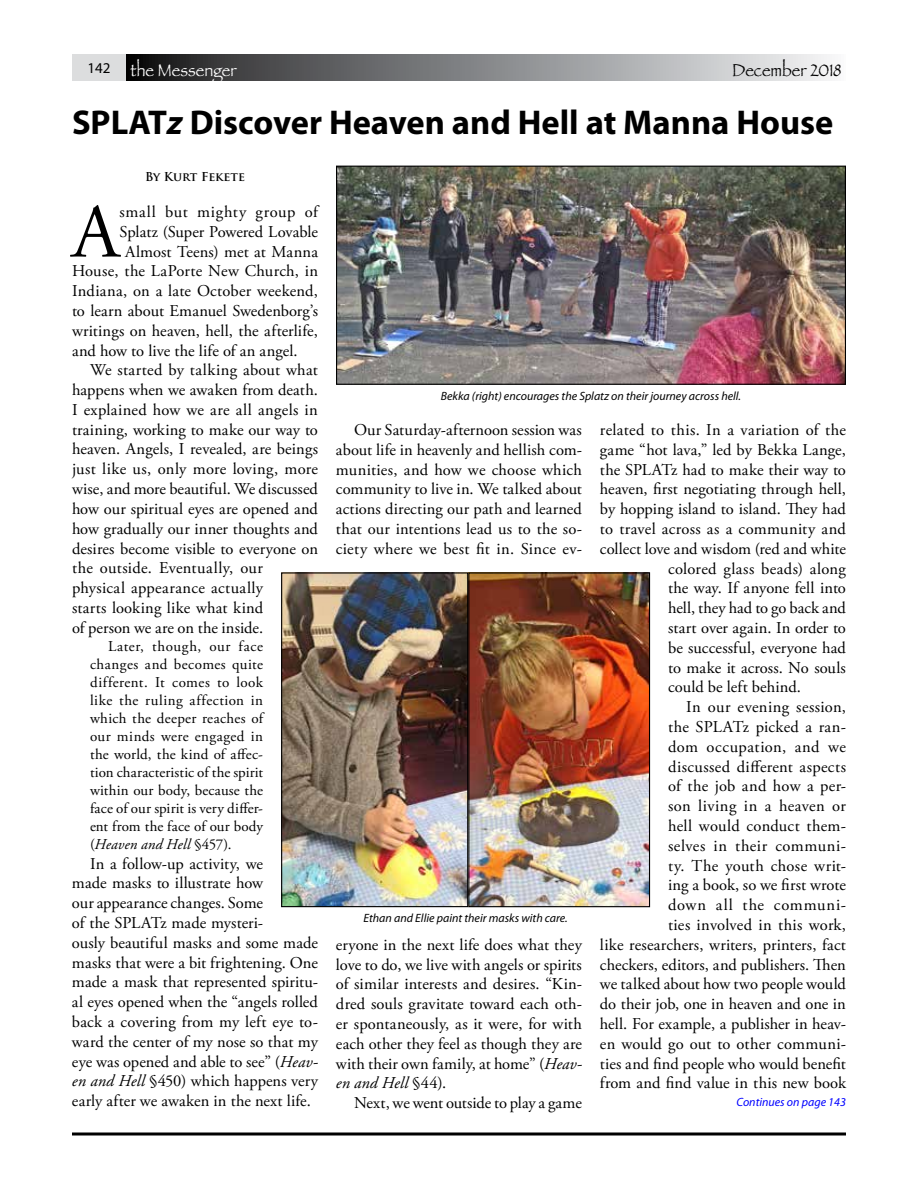
<style>
.page{position:relative;width:918px;height:1188px;background:#fff}
.page>*{position:absolute;margin:0;border:0;box-sizing:border-box;transform-origin:0 0}
.t1{font:76.2px "Adobe Garamond Pro";color:#000}
.t2{font:700 34.5px "Myriad Pro";color:#000}
.t3{font:18px "Papyrus";color:#fff;scale:.9 1}
.t4{font:18px "Papyrus";color:#000;scale:.9 1}
.t5{font:16.5px/19.8px "Adobe Garamond Pro";letter-spacing:.005em;color:#000;text-align:justify}
.t6{font:16.5px "Adobe Garamond Pro";letter-spacing:.025em;color:#000}
.t7{font:16.5px "Adobe Garamond Pro";letter-spacing:.035em;color:#000}
.t8{font:16.5px "Adobe Garamond Pro";letter-spacing:.05em;color:#000}
.t9{font:15px/18px "Adobe Garamond Pro";letter-spacing:.01em;color:#000;text-align:justify}
.t10{font:italic 12px "Myriad Pro";color:#000}
.t11{font:italic 12px "Myriad Pro";color:#00f}
.t12{font:700 12px "Trajan Pro";color:#000}
.s1{font-style:italic}
</style>
<div class="page">
<svg style="left:126px;top:54px;width:704px;height:27px;background:#838587"></svg>
<div style="left:72px;top:54px;width:54px;height:27px;background:#dcddde"></div>
<svg style="left:72px;top:1132px;width:774px;height:4px;background:#3f3f3f"></svg>
<img style="left:338px;top:168px;width:506px;height:215px">
<div style="left:336px;top:166px;width:510px;height:219px;border:1px solid #000"></div>
<img style="left:283px;top:574px;width:365px;height:331px">
<div style="left:281px;top:572px;width:187px;height:335px;border:1px solid #000"></div>
<div style="left:468px;top:572px;width:182px;height:335px;border:1px solid #000"></div>
<p class="t3" style="left:87px;top:59px;width:167px"><sup>142</sup> the Messenger</p>
<p class="t4" style="left:732px;top:59px;width:123px">December 2018</p>
<h2 class="t2" style="left:72px;top:100px;width:763px">SPLAT<span class="s1">z</span> Discover Heaven and Hell at Manna House</h2>
<p class="t12" style="left:145px;top:169px;width:101px">By Kurt Fekete</p>
<h1 class="t1" style="left:72px;top:187px;width:49px">A</h1>
<p class="t7" style="left:119px;top:202px;width:200px">small but mighty group of</p>
<p class="t5" style="left:119px;top:222px;width:200px">Splatz (Super Powered Lovable</p>
<p class="t5" style="left:125px;top:242px;width:195px">Almost Teens) met at Manna</p>
<p class="t5" style="left:72px;top:262px;width:248px">House, the LaPorte New Church, in</p>
<p class="t5" style="left:72px;top:282px;width:248px">Indiana, on a late October weekend,</p>
<p class="t5" style="left:72px;top:301px;width:248px">to learn about Emanuel Swedenborg’s</p>
<p class="t5" style="left:72px;top:321px;width:248px">writings on heaven, hell, the afterlife,</p>
<p class="t5" style="left:72px;top:341px;width:227px">and how to live the life of an angel.</p>
<p class="t5" style="left:90px;top:361px;width:230px">We started by talking about what</p>
<p class="t5" style="left:72px;top:381px;width:247px">happens when we awaken from death.</p>
<p class="t5" style="left:72px;top:400px;width:247px">I explained how we are all angels in</p>
<p class="t5" style="left:72px;top:420px;width:247px">training, working to make our way to</p>
<p class="t5" style="left:72px;top:440px;width:248px">heaven. Angels, I revealed, are beings</p>
<p class="t5" style="left:72px;top:460px;width:248px">just like us, only more loving, more</p>
<p class="t5" style="left:72px;top:480px;width:247px">wise, and more beautiful. We discussed</p>
<p class="t5" style="left:72px;top:499px;width:248px">how our spiritual eyes are opened and</p>
<p class="t5" style="left:72px;top:519px;width:248px">how gradually our inner thoughts and</p>
<p class="t5" style="left:72px;top:539px;width:248px">desires become visible to everyone on</p>
<p class="t5" style="left:72px;top:559px;width:193px">the outside. Eventually, our</p>
<p class="t6" style="left:72px;top:578px;width:193px">physical appearance actually</p>
<p class="t5" style="left:72px;top:598px;width:193px">starts looking like what kind</p>
<p class="t5" style="left:72px;top:618px;width:193px">of person we are on the inside.</p>
<p class="t9" style="left:90px;top:637px;width:175px;text-indent:18px">Later, though, our face changes and becomes quite different. It comes to look like the ruling affection in which the deeper reaches of our minds were engaged in the world, the kind of affec&shy;tion characteristic of the spirit within our body, because the face of our spirit is very differ&shy;ent from the face of our body (<span class="s1">Heaven and Hell</span> §457).</p>
<p class="t5" style="left:72px;top:854px;width:248px;text-align:left;text-indent:18px">In a follow-up activity, we<br>made masks to illustrate how<br>our appearance changes. Some<br>of the SPLATz made mysteri-<br>ously beautiful masks and some made masks that were a bit frightening. One made a mask that represented spiritu&shy;al eyes opened when the “angels rolled back a covering from my left eye to&shy;ward the center of my nose so that my eye was opened and able to see” (<span class="s1">Heav&shy;en and Hell</span> §450) which happens very early after we awaken in the next life.</p>
<p class="t10" style="left:441px;top:388px;width:302px">Bekka (right) encourages the Splatz on their journey across hell.</p>
<p class="t5" style="left:336px;top:420px;width:248px;text-indent:18px">Our Saturday-afternoon session was about life in heavenly and hellish com&shy;munities, and how we choose which community to live in. We talked about actions directing our path and learned that our intentions lead us to the so&shy;ciety where we best fit in. Since ev-</p>
<p class="t10" style="left:364px;top:910px;width:206px">Ethan and Ellie paint their masks with care.</p>
<p class="t5" style="left:336px;top:935px;width:248px">eryone in the next life does what they love to do, we live with angels or spirits of similar interests and desires. “Kin&shy;dred souls gravitate toward each oth&shy;er spontaneously, as it were, for with each other they feel as though they are with their own family, at home” (<span class="s1">Heav&shy;en and Hell</span> §44).</p>
<p class="t5" style="left:354px;top:1094px;width:229px">Next, we went outside to play a game</p>
<p class="t5" style="left:600px;top:420px;width:248px">related to this. In a variation of the</p>
<p class="t5" style="left:600px;top:440px;width:248px">game “hot lava,” led by Bekka Lange,</p>
<p class="t5" style="left:600px;top:460px;width:248px">the SPLATz had to make their way to</p>
<p class="t5" style="left:600px;top:480px;width:247px">heaven, first negotiating through hell,</p>
<p class="t5" style="left:600px;top:500px;width:248px">by hopping island to island. They had</p>
<p class="t5" style="left:600px;top:519px;width:248px">to travel across as a community and</p>
<p class="t5" style="left:600px;top:539px;width:248px">collect love and wisdom (red and white</p>
<p class="t6" style="left:668px;top:558px;width:179px">colored glass beads) along</p>
<p class="t5" style="left:668px;top:579px;width:179px">the way. If anyone fell into</p>
<p class="t5" style="left:668px;top:599px;width:179px">hell, they had to go back and</p>
<p class="t5" style="left:668px;top:618px;width:179px">start over again. In order to</p>
<p class="t5" style="left:668px;top:638px;width:179px">be successful, everyone had</p>
<p class="t5" style="left:668px;top:658px;width:179px">to make it across. No souls</p>
<p class="t5" style="left:668px;top:678px;width:134px">could be left behind.</p>
<p class="t6" style="left:686px;top:697px;width:161px">In our evening session,</p>
<p class="t5" style="left:668px;top:717px;width:179px">the SPLATz picked a ran-</p>
<p class="t6" style="left:668px;top:737px;width:179px">dom occupation, and we</p>
<p class="t6" style="left:668px;top:756px;width:179px">discussed different aspects</p>
<p class="t5" style="left:668px;top:777px;width:179px">of the job and how a per-</p>
<p class="t6" style="left:668px;top:796px;width:179px">son living in a heaven or</p>
<p class="t5" style="left:668px;top:816px;width:179px">hell would conduct them-</p>
<p class="t7" style="left:668px;top:836px;width:179px">selves in their communi-</p>
<p class="t6" style="left:668px;top:855px;width:179px">ty. The youth chose writ-</p>
<p class="t5" style="left:668px;top:876px;width:179px">ing a book, so we first wrote</p>
<p class="t8" style="left:668px;top:895px;width:179px">down all the communi-</p>
<p class="t5" style="left:668px;top:915px;width:179px">ties involved in this work,</p>
<p class="t5" style="left:600px;top:935px;width:248px">like researchers, writers, printers, fact</p>
<p class="t5" style="left:600px;top:955px;width:247px">checkers, editors, and publishers. Then</p>
<p class="t5" style="left:600px;top:975px;width:247px">we talked about how two people would</p>
<p class="t5" style="left:600px;top:995px;width:247px">do their job, one in heaven and one in</p>
<p class="t5" style="left:600px;top:1014px;width:247px">hell. For example, a publisher in heav-</p>
<p class="t5" style="left:600px;top:1034px;width:247px">en would go out to other communi-</p>
<p class="t5" style="left:600px;top:1054px;width:247px">ties and find people who would benefit</p>
<p class="t5" style="left:600px;top:1074px;width:248px">from and find value in this new book</p>
<p class="t11" style="left:736px;top:1094px;width:111px">Continues on page 143</p>
</div>
